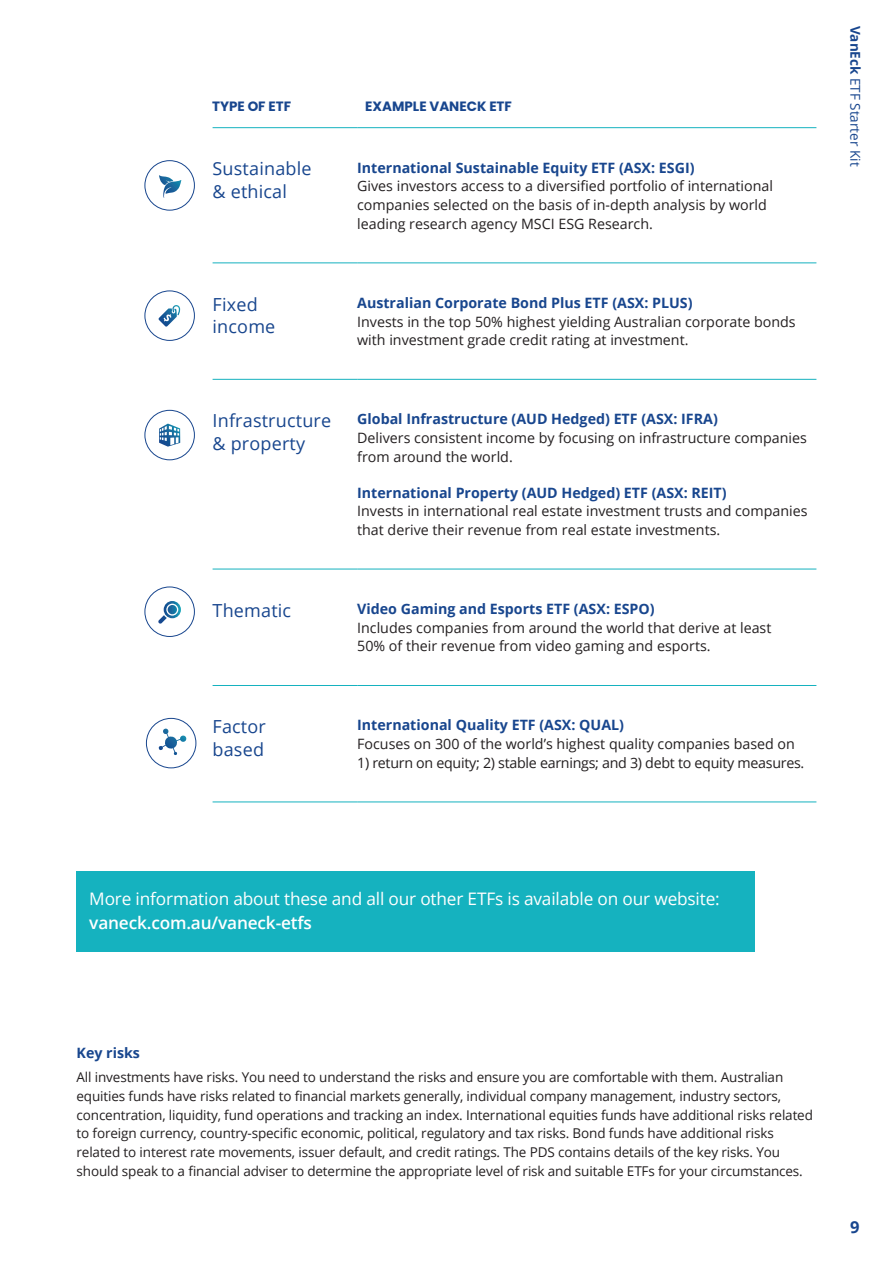
<style>
.page{position:relative;width:893px;height:1263px;background:#fff}
.page>*{position:absolute;margin:0;border:0;box-sizing:border-box;transform-origin:0 0}
.t1{font:18px/22.5px "Open Sans";letter-spacing:.01em;color:#18468e}
.t2{font:17.25px "Open Sans";letter-spacing:-.01em;color:#fff}
.t3{font:600 17.25px "Open Sans";letter-spacing:-.01em;color:#fff}
.t4{font:700 16.5px "Open Sans";color:#18468e}
.t5{font:14.25px/18.8px "Open Sans";color:#231f20}
.t6{font:700 14.25px "Open Sans";color:#18468e}
.t7{font:14.25px "Open Sans";letter-spacing:-.02em;color:#231f20}
.t8{font:13.5px/18.8px "Open Sans";letter-spacing:-.01em;color:#231f20}
.t9{font:700 13.5px "Poppins";color:#18468e}
.t10{font:13.5px "Open Sans";color:#18468e}
.s1{font-weight:700}
</style>
<div class="page">
<div style="left:77px;top:871px;width:678px;height:81px;background:#15b2bf"></div>
<hr style="left:213px;top:127px;width:144px;height:1px;background:#15b2bf">
<hr style="left:357px;top:127px;width:459px;height:1px;background:#15b2bf">
<hr style="left:213px;top:262px;width:144px;height:1px;background:#15b2bf">
<hr style="left:357px;top:262px;width:459px;height:1px;background:#15b2bf">
<hr style="left:213px;top:379px;width:144px;height:1px;background:#15b2bf">
<hr style="left:357px;top:379px;width:459px;height:1px;background:#15b2bf">
<hr style="left:213px;top:569px;width:144px;height:1px;background:#15b2bf">
<hr style="left:357px;top:569px;width:459px;height:1px;background:#15b2bf">
<hr style="left:213px;top:685px;width:144px;height:1px;background:#15b2bf">
<hr style="left:357px;top:685px;width:459px;height:1px;background:#15b2bf">
<hr style="left:213px;top:801px;width:144px;height:1px;background:#15b2bf">
<hr style="left:357px;top:801px;width:459px;height:1px;background:#15b2bf">
<div style="left:145px;top:291px;width:50px;height:50px;border:1px solid #18468e;border-radius:50%"></div>
<svg style="left:158px;top:305px;width:22px;height:22px"></svg>
<div style="left:145px;top:410px;width:50px;height:50px;border:1px solid #18468e;border-radius:50%"></div>
<svg style="left:159px;top:424px;width:21px;height:23px"></svg>
<div style="left:146px;top:718px;width:50px;height:50px;border:1px solid #18468e;border-radius:50%"></div>
<svg style="left:158px;top:729px;width:29px;height:26px"></svg>
<div style="left:145px;top:587px;width:50px;height:50px;border:1px solid #18468e;border-radius:50%"></div>
<svg style="left:158px;top:601px;width:23px;height:23px"></svg>
<div style="left:145px;top:160px;width:50px;height:50px;border:1px solid #18468e;border-radius:50%"></div>
<svg style="left:159px;top:175px;width:22px;height:23px"></svg>
<p class="t9" style="left:212px;top:98px;width:81px">TYPE OF ETF</p>
<p class="t9" style="left:365px;top:98px;width:148px">EXAMPLE VANECK ETF</p>
<h1 class="t1" style="left:213px;top:157px;width:100px">Sustainable &amp; ethical</h1>
<p class="t6" style="left:357px;top:157px;width:339px">International Sustainable Equity ETF (ASX: ESGI)</p>
<p class="t5" style="left:357px;top:176px;width:417px">Gives investors access to a diversified portfolio of international companies selected on the basis of in-depth analysis by world leading research agency MSCI ESG Research.</p>
<h1 class="t1" style="left:213px;top:292px;width:64px">Fixed income</h1>
<p class="t6" style="left:357px;top:293px;width:337px">Australian Corporate Bond Plus ETF (ASX: PLUS)</p>
<p class="t5" style="left:357px;top:312px;width:440px">Invests in the top 50% highest yielding Australian corporate bonds with investment grade credit rating at investment.</p>
<h1 class="t1" style="left:213px;top:409px;width:120px">Infrastructure &amp; property</h1>
<p class="t6" style="left:357px;top:409px;width:362px">Global Infrastructure (AUD Hedged) ETF (ASX: IFRA)</p>
<p class="t5" style="left:357px;top:428px;width:451px">Delivers consistent income by focusing on infrastructure companies from around the world.</p>
<p class="t6" style="left:357px;top:482px;width:371px">International Property (AUD Hedged) ETF (ASX: REIT)</p>
<p class="t5" style="left:357px;top:501px;width:452px">Invests in international real estate investment trusts and companies that derive their revenue from real estate investments.</p>
<h1 class="t1" style="left:213px;top:599px;width:80px">Thematic</h1>
<p class="t6" style="left:357px;top:599px;width:299px">Video Gaming and Esports ETF (ASX: ESPO)</p>
<p class="t5" style="left:357px;top:618px;width:416px">Includes companies from around the world that derive at least<br>50% of their revenue from video gaming and esports.</p>
<h1 class="t1" style="left:213px;top:715px;width:55px">Factor based</h1>
<p class="t6" style="left:357px;top:715px;width:268px">International Quality ETF (ASX: QUAL)</p>
<p class="t5" style="left:357px;top:734px;width:439px">Focuses on 300 of the world’s highest quality companies based on</p>
<p class="t7" style="left:357px;top:753px;width:449px">1) return on equity; 2) stable earnings; and 3) debt to equity measures.</p>
<p class="t10" style="left:865px;top:26px;width:142px;rotate:90deg"><span class="s1">VanEck</span> ETF Starter Kit</p>
<p class="t2" style="left:89px;top:887px;width:632px">More information about these and all our other ETFs is available on our website:</p>
<p class="t3" style="left:89px;top:910px;width:224px">vaneck.com.au/vaneck-etfs</p>
<p class="t6" style="left:77px;top:1043px;width:65px">Key risks</p>
<p class="t8" style="left:77px;top:1067px;width:738px">All investments have risks. You need to understand the risks and ensure you are comfortable with them. Australian equities funds have risks related to financial markets generally, individual company management, industry sectors, concentration, liquidity, fund operations and tracking an index. International equities funds have additional risks related to foreign currency, country-specific economic, political, regulatory and tax risks. Bond funds have additional risks related to interest rate movements, issuer default, and credit ratings. The PDS contains details of the key risks. You should speak to a financial adviser to determine the appropriate level of risk and suitable ETFs for your circumstances.</p>
<p class="t4" style="left:850px;top:1215px;width:11px">9</p>
</div>
